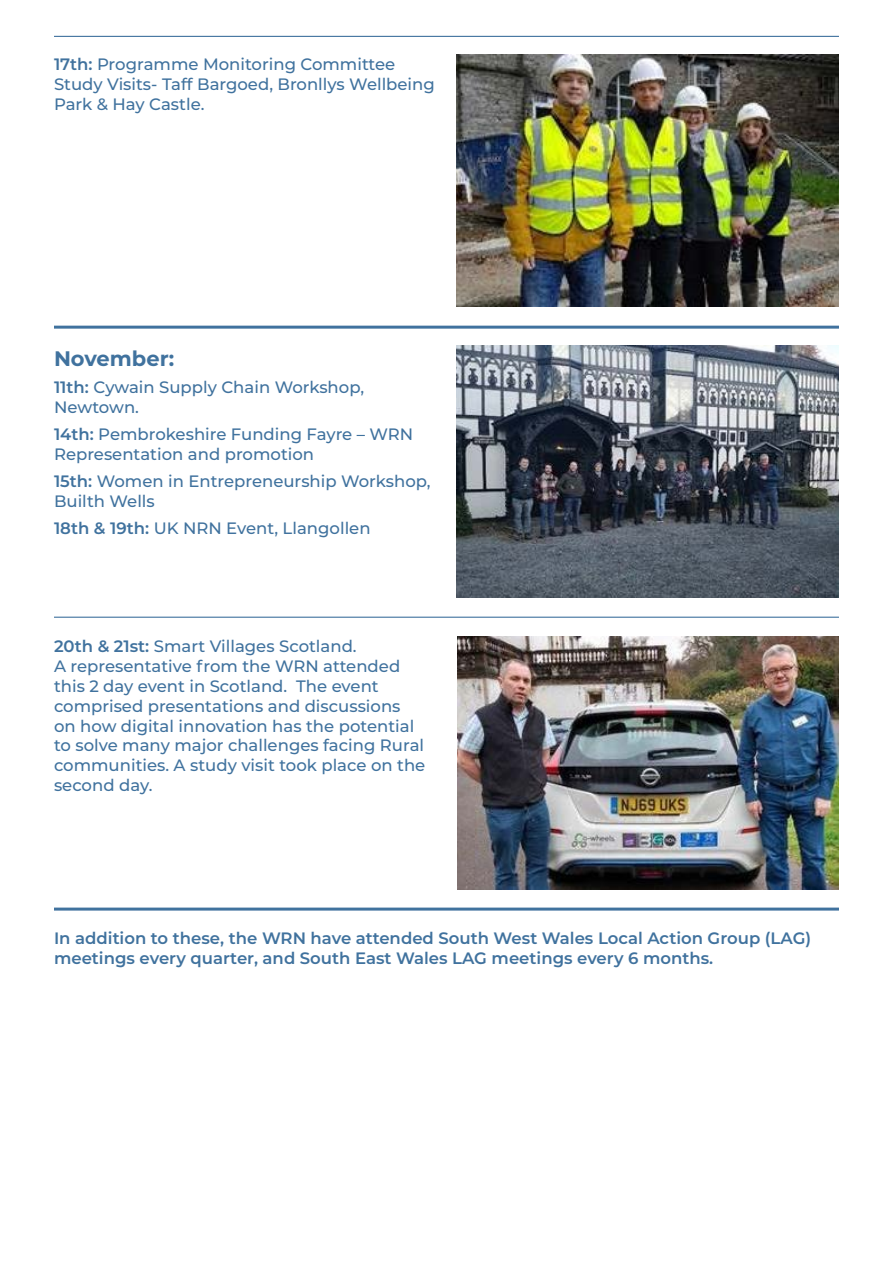
<style>
.page{position:relative;width:893px;height:1263px;background:#fff}
.page>*{position:absolute;margin:0;border:0;box-sizing:border-box;transform-origin:0 0}
.Subheading{font:700 21px "Montserrat";color:#40729e}
.Body{font:500 16.5px/19.8px "Montserrat";color:#40729e}
.Body-2{font:600 16.5px/19.8px "Montserrat";color:#40729e}
.s1{font-weight:600}
</style>
<div class="page">
<img style="left:457px;top:54px;width:382px;height:253px">
<img style="left:457px;top:346px;width:382px;height:252px">
<img style="left:457px;top:636px;width:382px;height:253px">
<hr style="left:54px;top:326px;width:785px;height:3px;background:#40729e">
<hr style="left:54px;top:907px;width:785px;height:3px;background:#40729e">
<hr style="left:54px;top:36px;width:785px;height:1px;background:#40729e">
<hr style="left:54px;top:617px;width:785px;height:1px;background:#40729e">
<p class="Body" style="left:54px;top:54px;width:382px"><span class="s1">17th:</span> Programme Monitoring Committee<br>Study Visits- Taff Bargoed, Bronllys Wellbeing<br>Park &amp; Hay Castle.</p>
<h4 class="Subheading" style="left:54px;top:344px;width:122px">November:</h4>
<p class="Body" style="left:54px;top:377px;width:312px"><span class="s1">11th:</span> Cywain Supply Chain Workshop,<br>Newtown.</p>
<p class="Body" style="left:54px;top:424px;width:361px"><span class="s1">14th:</span> Pembrokeshire Funding Fayre – WRN<br>Representation and promotion</p>
<p class="Body" style="left:54px;top:471px;width:378px"><span class="s1">15th:</span> Women in Entrepreneurship Workshop,<br>Builth Wells</p>
<p class="Body" style="left:54px;top:518px;width:318px"><span class="s1">18th &amp; 19th:</span> UK NRN Event, Llangollen</p>
<p class="Body" style="left:54px;top:636px;width:373px"><span class="s1">20th &amp; 21st:</span> Smart Villages Scotland.<br>A representative from the WRN attended this 2 day event in Scotland. The event comprised presentations and discussions on how digital innovation has the potential to solve many major challenges facing Rural communities. A study visit took place on the second day.</p>
<p class="Body-2" style="left:54px;top:927px;width:759px">In addition to these, the WRN have attended South West Wales Local Action Group (LAG) meetings every quarter, and South East Wales LAG meetings every 6 months.</p>
</div>
